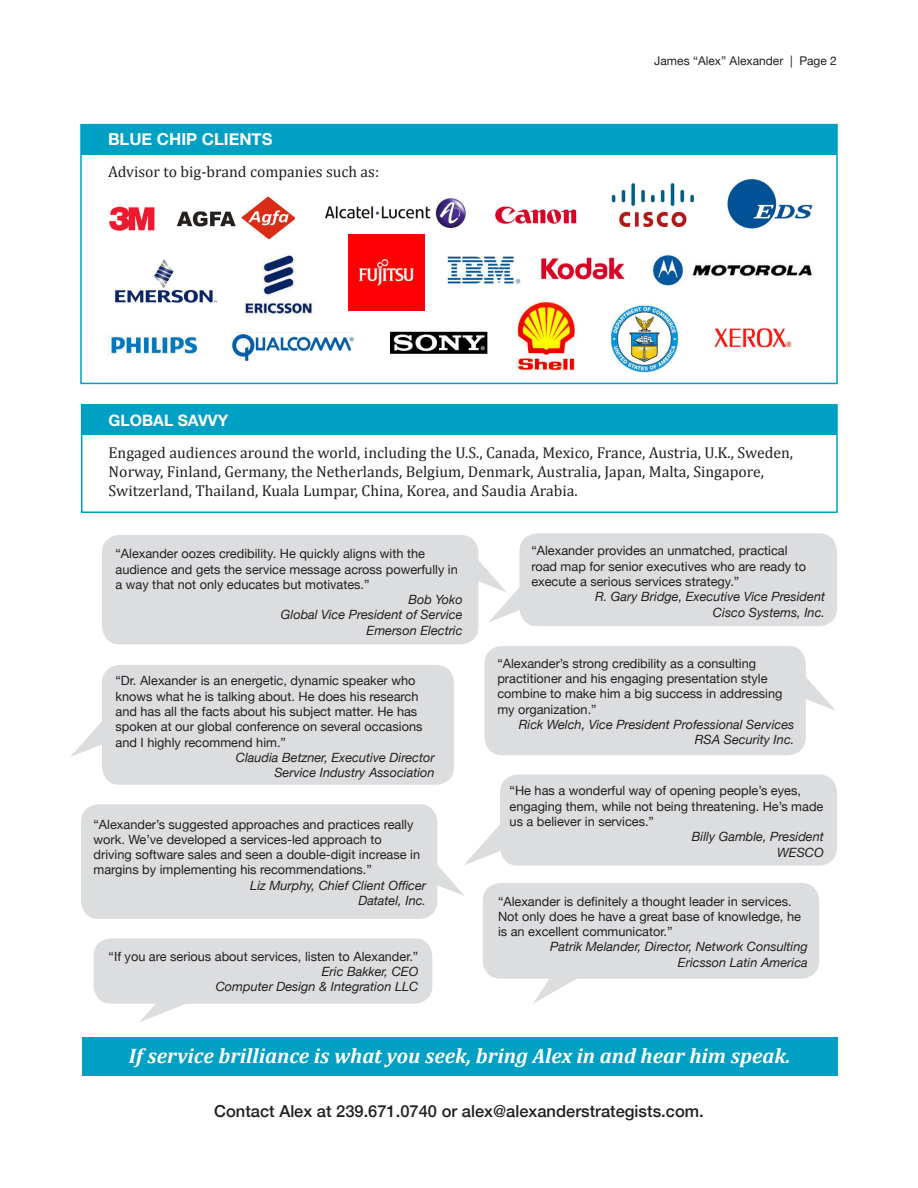
<style>
.page{position:relative;width:918px;height:1188px;background:#fff}
.page>*{position:absolute;margin:0;border:0;box-sizing:border-box;transform-origin:0 0}
.t1{font:italic 700 21px "Cambria";color:#fff}
.t2{font:500 16.5px "Helvetica Neue";color:#231f20}
.AC_Section{font:700 16.5px "Helvetica Neue";color:#fff}
.AC_Body{font:15.75px/18.9px "Cambria";color:#231f20}
.AC_Body-2{font:700 15.75px "Helvetica Neue";color:#fff}
.AC_Body-3{font:12.75px/15.3px "Helvetica Neue";color:#231f20}
.AC_Body-4{font:italic 12.75px "Helvetica Neue";color:#231f20}
.t3{font:12px "Helvetica Neue";color:#231f20}
</style>
<div class="page">
<div style="left:94px;top:938px;width:338px;height:66px;background:#dcdddf;border-radius:18px"></div>
<svg style="left:533px;top:979px;width:43px;height:25px"></svg>
<svg style="left:806px;top:677px;width:30px;height:34px"></svg>
<svg style="left:478px;top:551px;width:41px;height:72px"></svg>
<svg style="left:70px;top:721px;width:32px;height:36px"></svg>
<div style="left:483px;top:883px;width:336px;height:96px;background:#dcdddf;border-radius:18px"></div>
<div style="left:484px;top:646px;width:322px;height:109px;background:#dcdddf;border-radius:18px"></div>
<div style="left:500px;top:775px;width:337px;height:91px;background:#dcdddf;border-radius:18px"></div>
<div style="left:102px;top:665px;width:352px;height:120px;background:#dcdddf;border-radius:18px"></div>
<div style="left:102px;top:535px;width:376px;height:109px;background:#dcdddf;border-radius:18px"></div>
<div style="left:81px;top:404px;width:757px;height:109px;border:2px solid #009fc4"></div>
<div style="left:81px;top:124px;width:756px;height:30px;background:#009fc4"></div>
<div style="left:81px;top:404px;width:756px;height:31px;background:#009fc4"></div>
<div style="left:519px;top:533px;width:318px;height:93px;background:#dcdddf;border-radius:18px"></div>
<div style="left:81px;top:804px;width:356px;height:115px;background:#dcdddf;border-radius:18px"></div>
<svg style="left:437px;top:822px;width:81px;height:74px"></svg>
<div style="left:82px;top:1038px;width:756px;height:38px;background:#009fc4"></div>
<img style="left:109px;top:206px;width:46px;height:25px">
<img style="left:177px;top:197px;width:118px;height:42px">
<img style="left:325px;top:198px;width:141px;height:38px">
<img style="left:495px;top:206px;width:82px;height:18px">
<img style="left:611px;top:183px;width:83px;height:44px">
<img style="left:727px;top:179px;width:85px;height:49px">
<img style="left:115px;top:259px;width:102px;height:44px">
<img style="left:243px;top:254px;width:71px;height:63px">
<img style="left:348px;top:235px;width:76px;height:76px">
<img style="left:446px;top:256px;width:74px;height:29px">
<img style="left:541px;top:257px;width:83px;height:23px">
<img style="left:652px;top:254px;width:160px;height:32px">
<img style="left:108px;top:334px;width:90px;height:21px">
<img style="left:232px;top:334px;width:122px;height:27px">
<img style="left:515px;top:302px;width:60px;height:69px">
<img style="left:390px;top:331px;width:98px;height:23px">
<img style="left:714px;top:327px;width:78px;height:20px">
<img style="left:611px;top:305px;width:68px;height:68px">
<svg style="left:140px;top:1004px;width:45px;height:18px"></svg>
<p class="AC_Section" style="left:108px;top:126px;width:166px">BLUE CHIP CLIENTS</p>
<p class="AC_Body" style="left:108px;top:163px;width:273px">Advisor to big-brand companies such as:</p>
<p class="t3" style="left:654px;top:53px;width:184px">James “Alex” Alexander | Page 2</p>
<p class="AC_Body-2" style="left:109px;top:408px;width:121px">GLOBAL SAVVY</p>
<p class="AC_Body" style="left:109px;top:443px;width:686px">Engaged audiences around the world, including the U.S., Canada, Mexico, France, Austria, U.K., Sweden,<br>Norway, Finland, Germany, the Netherlands, Belgium, Denmark, Australia, Japan, Malta, Singapore,<br>Switzerland, Thailand, Kuala Lumpar, China, Korea, and Saudia Arabia.</p>
<p class="AC_Body-3" style="left:116px;top:547px;width:344px">“Alexander oozes credibility. He quickly aligns with the audience and gets the service message across powerfully in a way that not only educates but motivates.”</p>
<p class="AC_Body-4" style="left:408px;top:590px;width:56px">Bob Yoko</p>
<p class="AC_Body-4" style="left:281px;top:606px;width:183px">Global Vice President of Service</p>
<p class="AC_Body-4" style="left:367px;top:621px;width:98px">Emerson Electric</p>
<p class="AC_Body-3" style="left:116px;top:674px;width:308px">“Dr. Alexander is an energetic, dynamic speaker who knows what he is talking about. He does his research and has all the facts about his subject matter. He has spoken at our global conference on several occasions and I highly recommend him.”</p>
<p class="AC_Body-4" style="left:236px;top:748px;width:200px">Claudia Betzner, Executive Director</p>
<p class="AC_Body-4" style="left:274px;top:764px;width:162px">Service Industry Association</p>
<p class="AC_Body-3" style="left:94px;top:817px;width:328px">“Alexander’s suggested approaches and practices really work. We’ve developed a services-led approach to driving software sales and seen a double-digit increase in margins by implementing his recommendations.”</p>
<p class="AC_Body-4" style="left:250px;top:876px;width:177px">Liz Murphy, Chief Client Officer</p>
<p class="AC_Body-4" style="left:358px;top:891px;width:69px">Datatel, Inc.</p>
<p class="AC_Body-3" style="left:109px;top:949px;width:311px">“If you are serious about services, listen to Alexander.”</p>
<p class="AC_Body-4" style="left:322px;top:962px;width:98px">Eric Bakker, CEO</p>
<p class="AC_Body-4" style="left:216px;top:977px;width:204px">Computer Design &amp; Integration LLC</p>
<p class="AC_Body-3" style="left:531px;top:544px;width:276px">“Alexander provides an unmatched, practical road map for senior executives who are ready to execute a serious services strategy.”</p>
<p class="AC_Body-4" style="left:595px;top:588px;width:231px">R. Gary Bridge, Executive Vice President</p>
<p class="AC_Body-4" style="left:713px;top:603px;width:114px">Cisco Systems, Inc.</p>
<p class="AC_Body-3" style="left:497px;top:656px;width:287px">“Alexander’s strong credibility as a consulting practitioner and his engaging presentation style combine to make him a big success in addressing my organization.”</p>
<p class="AC_Body-4" style="left:519px;top:715px;width:277px">Rick Welch, Vice President Professional Services</p>
<p class="AC_Body-4" style="left:695px;top:730px;width:101px">RSA Security Inc.</p>
<p class="AC_Body-3" style="left:510px;top:784px;width:315px">“He has a wonderful way of opening people’s eyes, engaging them, while not being threatening. He’s made us a believer in services.”</p>
<p class="AC_Body-4" style="left:692px;top:828px;width:133px">Billy Gamble, President</p>
<p class="AC_Body-4" style="left:777px;top:843px;width:48px">WESCO</p>
<p class="AC_Body-3" style="left:498px;top:894px;width:304px">“Alexander is definitely a thought leader in services.<br>Not only does he have a great base of knowledge, he is an excellent communicator.”</p>
<p class="AC_Body-4" style="left:550px;top:938px;width:259px">Patrik Melander, Director, Network Consulting</p>
<p class="AC_Body-4" style="left:678px;top:953px;width:131px">Ericsson Latin America</p>
<p class="t1" style="left:129px;top:1043px;width:663px">If service brilliance is what you seek, bring Alex in and hear him speak.</p>
<p class="t2" style="left:214px;top:1098px;width:491px">Contact Alex at 239.671.0740 or alex@alexanderstrategists.com.</p>
</div>
